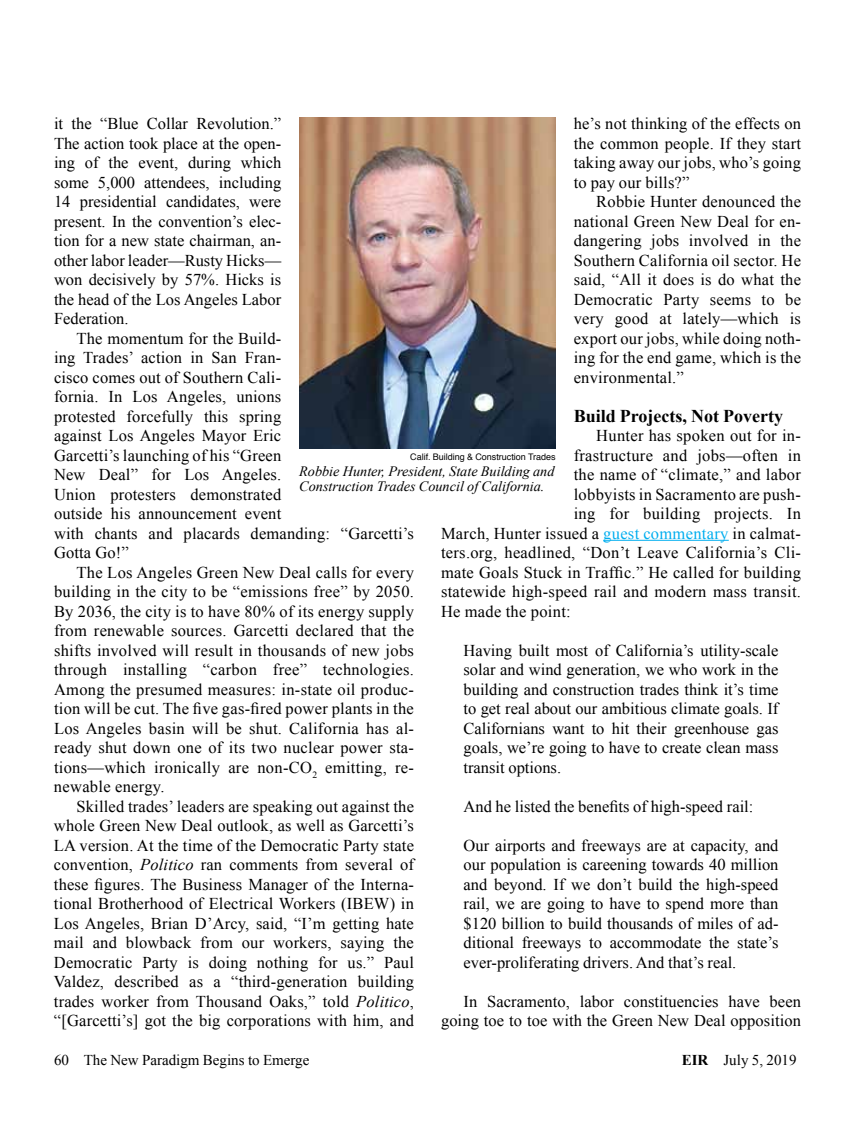
<style>
.page{position:relative;width:864px;height:1134px;background:#fff}
.page>*{position:absolute;margin:0;border:0;box-sizing:border-box;transform-origin:0 0}
.t1{font:700 18px "Times New Roman";color:#000}
.t2{font:16.5px/19.5px "Times New Roman";letter-spacing:.01em;color:#000;text-align:justify}
.t3{font:15px "Times New Roman";color:#000}
.t4{font:italic 14.25px/15.8px "Times New Roman";color:#000}
.t5{font:9px "Helvetica";color:#000}
.s1{font-style:italic}
.s2{color:#00aeef}
.s3{font-weight:700}
</style>
<div class="page">
<hr style="left:603px;top:540px;width:126px;height:1px;background:#00aeef">
<img style="left:299px;top:117px;width:257px;height:332px">
<p class="t2" style="left:54px;top:113px;width:229px">it the “Blue Collar Revolution.” The action took place at the open&shy;ing of the event, during which some 5,000 attendees, including 14 presidential candidates, were present. In the convention’s elec&shy;tion for a new state chairman, an&shy;other labor leader—Rusty Hicks— won decisively by 57%. Hicks is the head of the Los Angeles Labor Federation.</p>
<p class="t2" style="left:54px;top:328px;width:362px;text-align:left;text-indent:23px">The momentum for the Build-<br>ing Trades’ action in San Fran-<br>cisco comes out of Southern Cali-<br>fornia. In Los Angeles, unions<br>protested forcefully this spring<br>against Los Angeles Mayor Eric<br>Garcetti’s launching of his “Green<br>New Deal” for Los Angeles.<br>Union protesters demonstrated<br>outside his announcement event<br>with chants and placards demanding: “Garcetti’s<br>Gotta Go!”</p>
<p class="t2" style="left:54px;top:562px;width:362px;text-indent:23px">The Los Angeles Green New Deal calls for every building in the city to be “emissions free” by 2050.<br>By 2036, the city is to have 80% of its energy supply from renewable sources. Garcetti declared that the shifts involved will result in thousands of new jobs through installing “carbon free” technologies.<br>Among the presumed measures: in-state oil produc&shy;tion will be cut. The five gas-fired power plants in the Los Angeles basin will be shut. California has al&shy;ready shut down one of its two nuclear power sta&shy;tions—which ironically are non-CO<sub>2</sub> emitting, re&shy;newable energy.</p>
<p class="t2" style="left:54px;top:796px;width:362px;text-indent:23px">Skilled trades’ leaders are speaking out against the whole Green New Deal outlook, as well as Garcetti’s LA version. At the time of the Democratic Party state convention, <span class="s1">Politico</span> ran comments from several of these figures. The Business Manager of the Interna&shy;tional Brotherhood of Electrical Workers (IBEW) in Los Angeles, Brian D’Arcy, said, “I’m getting hate mail and blowback from our workers, saying the Democratic Party is doing nothing for us.” Paul Valdez, described as a “third-generation building trades worker from Thousand Oaks,” told <span class="s1">Politico</span>, “[Garcetti’s] got the big corporations with him, and</p>
<p class="t2" style="left:574px;top:113px;width:229px">he’s not thinking of the effects on the common people. If they start taking away our jobs, who’s going to pay our bills?”</p>
<p class="t2" style="left:574px;top:191px;width:229px;text-indent:23px">Robbie Hunter denounced the national Green New Deal for en&shy;dangering jobs involved in the Southern California oil sector. He said, “All it does is do what the Democratic Party seems to be very good at lately—which is export our jobs, while doing noth&shy;ing for the end game, which is the environmental.”</p>
<p class="t1" style="left:574px;top:403px;width:211px">Build Projects, Not Poverty</p>
<p class="t2" style="left:596px;top:425px;width:206px">Hunter has spoken out for in-</p>
<p class="t2" style="left:574px;top:445px;width:229px">frastructure and jobs—often in</p>
<p class="t2" style="left:574px;top:464px;width:229px">the name of “climate,” and labor</p>
<p class="t2" style="left:574px;top:484px;width:229px">lobbyists in Sacramento are push-</p>
<p class="t2" style="left:574px;top:503px;width:229px">ing for building projects. In</p>
<p class="t2" style="left:441px;top:523px;width:362px">March, Hunter issued a <span class="s2">guest commentary</span> in calmat-</p>
<p class="t2" style="left:441px;top:542px;width:362px">ters.org, headlined, “Don’t Leave California’s Cli-</p>
<p class="t2" style="left:441px;top:562px;width:361px">mate Goals Stuck in Traffic.” He called for building</p>
<p class="t2" style="left:441px;top:581px;width:362px">statewide high-speed rail and modern mass transit.</p>
<p class="t2" style="left:441px;top:601px;width:131px">He made the point:</p>
<p class="t2" style="left:464px;top:640px;width:317px">Having built most of California’s utility-scale solar and wind generation, we who work in the building and construction trades think it’s time to get real about our ambitious climate goals. If Californians want to hit their greenhouse gas goals, we’re going to have to create clean mass transit options.</p>
<p class="t2" style="left:464px;top:796px;width:291px">And he listed the benefits of high-speed rail:</p>
<p class="t2" style="left:464px;top:835px;width:317px">Our airports and freeways are at capacity, and our population is careening towards 40 million and beyond. If we don’t build the high-speed rail, we are going to have to spend more than $120 billion to build thousands of miles of ad&shy;ditional freeways to accommodate the state’s ever-proliferating drivers. And that’s real.</p>
<p class="t2" style="left:441px;top:991px;width:362px;text-align:right">In Sacramento, labor constituencies have been going toe to toe with the Green New Deal opposition</p>
<p class="t5" style="left:410px;top:450px;width:147px">Calif. Building &amp; Construction Trades</p>
<p class="t4" style="left:299px;top:463px;width:257px">Robbie Hunter, President, State Building and<br>Construction Trades Council of California.</p>
<p class="t3" style="left:54px;top:1050px;width:257px">60 The New Paradigm Begins to Emerge</p>
<p class="t3" style="left:682px;top:1050px;width:116px"><span class="s3">EIR</span> July 5, 2019</p>
</div>
